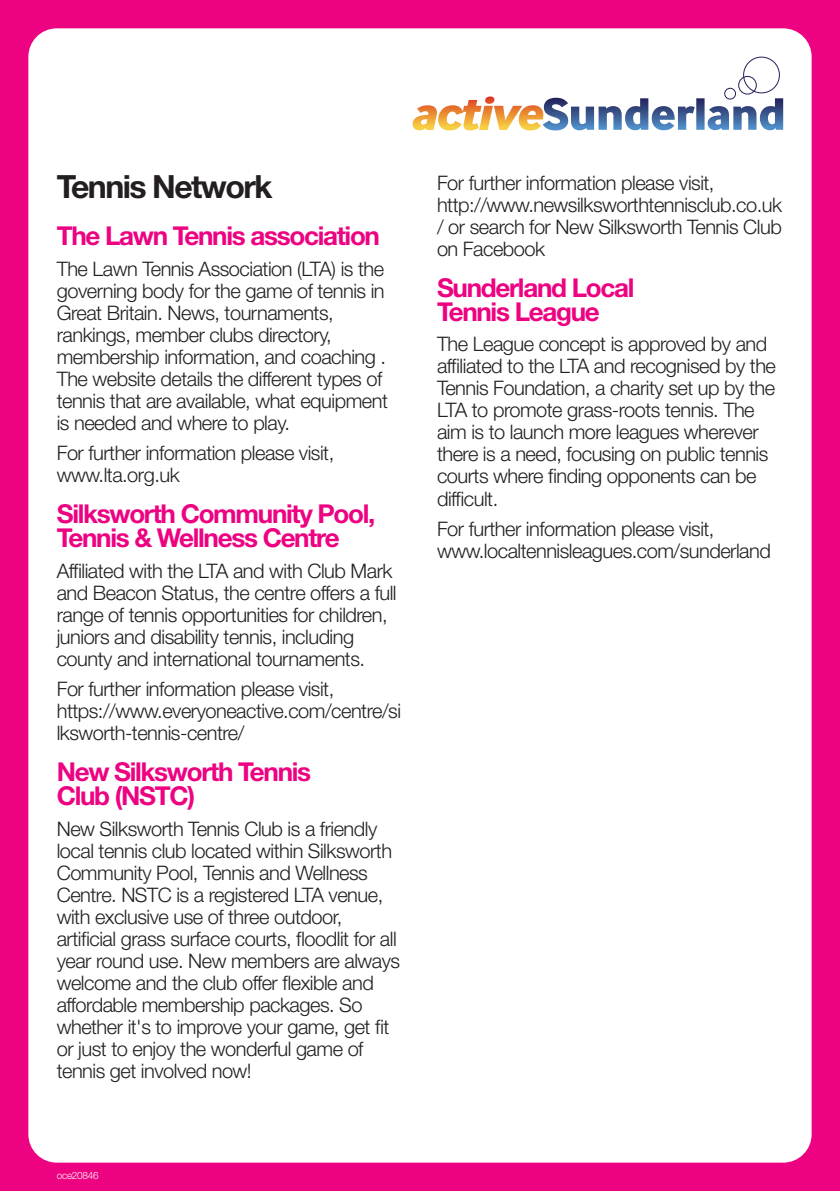
<style>
.page{position:relative;width:840px;height:1191px;background:#fff}
.page>*{position:absolute;margin:0;border:0;box-sizing:border-box;transform-origin:0 0}
.t1{font:700 32px "Helvetica Neue LT Std";letter-spacing:-.05em;color:#231f20}
.t2{font:700 26px/24px "Helvetica Neue LT Std";letter-spacing:-.05em;color:#ed0281}
.t3{font:300 20px/22px "Helvetica Neue LT Std";letter-spacing:-.025em;color:#231f20}
.t4{font:300 10px "Helvetica Neue LT Std";letter-spacing:-.025em;color:#fff}
</style>
<div class="page">
<div style="left:0;top:0;width:839px;height:1191px;background:#ed0281"></div>
<div style="left:28px;top:28px;width:783px;height:1134px;background:#fff;border-radius:28px"></div>
<svg style="left:412px;top:96px;width:370px;height:34px"></svg>
<div style="left:742px;top:57px;width:37px;height:36px;border:1px solid #241f5a;border-radius:50%"></div>
<div style="left:724px;top:88px;width:11px;height:11px;border:1px solid #241f5a;border-radius:50%"></div>
<div style="left:737px;top:76px;width:19px;height:18px;border:1px solid #241f5a;border-radius:50%"></div>
<h1 class="t1" style="left:57px;top:175px;width:217px">Tennis Network</h1>
<h2 class="t2" style="left:57px;top:226px;width:324px">The Lawn Tennis association</h2>
<p class="t3" style="left:57px;top:259px;width:332px">The Lawn Tennis Association (LTA) is the governing body for the game of tennis in Great Britain. News, tournaments, rankings, member clubs directory, membership information, and coaching .<br>The website details the different types of tennis that are available, what equipment is needed and where to play.</p>
<p class="t3" style="left:57px;top:444px;width:279px">For further information please visit, www.lta.org.uk</p>
<h2 class="t2" style="left:57px;top:504px;width:320px">Silksworth Community Pool,<br>Tennis &amp; Wellness Centre</h2>
<p class="t3" style="left:57px;top:561px;width:341px">Affiliated with the LTA and with Club Mark and Beacon Status, the centre offers a full range of tennis opportunities for children, juniors and disability tennis, including county and international tournaments.</p>
<p class="t3" style="left:57px;top:680px;width:345px">For further information please visit, https://www.everyoneactive.com/centre/si lksworth-tennis-centre/</p>
<h2 class="t2" style="left:57px;top:762px;width:256px">New Silksworth Tennis<br>Club (NSTC)</h2>
<p class="t3" style="left:57px;top:819px;width:345px">New Silksworth Tennis Club is a friendly local tennis club located within Silksworth Community Pool, Tennis and Wellness Centre. NSTC is a registered LTA venue, with exclusive use of three outdoor, artificial grass surface courts, floodlit for all year round use. New members are always welcome and the club offer flexible and affordable membership packages. So whether it's to improve your game, get fit or just to enjoy the wonderful game of tennis get involved now!</p>
<p class="t4" style="left:57px;top:1171px;width:43px">oce20846</p>
<p class="t3" style="left:437px;top:174px;width:346px">For further information please visit, http://www.newsilksworthtennisclub.co.uk / or search for New Silksworth Tennis Club on Facebook</p>
<h2 class="t2" style="left:437px;top:278px;width:199px">Sunderland Local<br>Tennis League</h2>
<p class="t3" style="left:437px;top:335px;width:340px">The League concept is approved by and affiliated to the LTA and recognised by the Tennis Foundation, a charity set up by the LTA to promote grass-roots tennis. The aim is to launch more leagues wherever there is a need, focusing on public tennis courts where finding opponents can be difficult.</p>
<p class="t3" style="left:437px;top:520px;width:335px">For further information please visit, www.localtennisleagues.com/sunderland</p>
</div>
